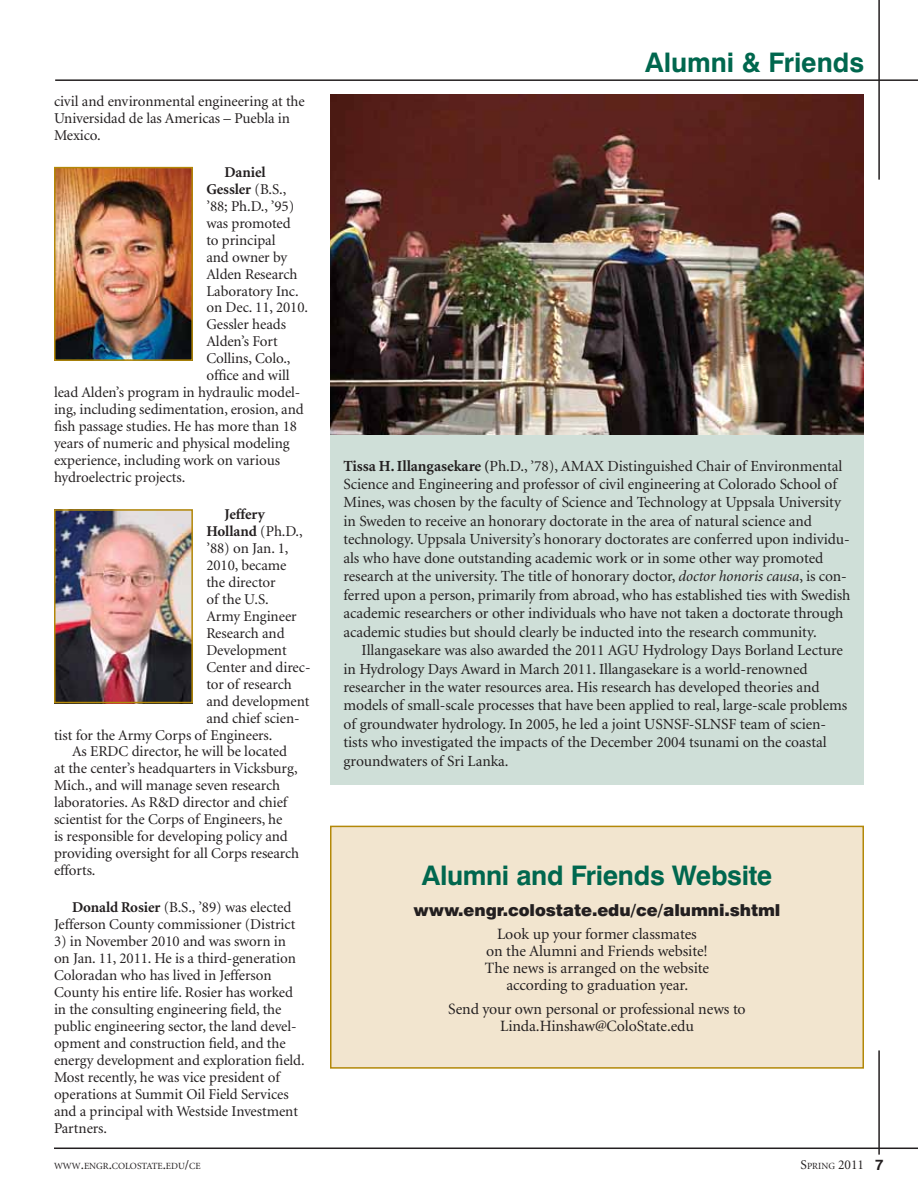
<style>
.page{position:relative;width:918px;height:1188px;background:#fff}
.page>*{position:absolute;margin:0;border:0;box-sizing:border-box;transform-origin:0 0}
.t1{font:700 27px "Swiss 721 BT";letter-spacing:-.01em;color:#00674e}
.t2{font:900 16.5px "Swiss 721 BT";letter-spacing:-.005em;color:#231f20}
.t3{font:15.75px/17px "Minion";letter-spacing:-.005em;color:#231f20;text-align:center}
.t4{font:15.45px/18.5px "Minion";letter-spacing:-.005em;color:#231f20}
.t5{font:15px/17px "Minion";letter-spacing:-.005em;color:#231f20}
.t6{font:700 15px "Minion";letter-spacing:-.005em;color:#231f20}
.t7{font:13.5px "Minion";color:#231f20}
.t8{font:9.45px "Minion";color:#231f20}
.s1{font-weight:400}
.s2{font-weight:700}
.s3{font-size:15px}
.s4{font-style:italic}
.s5{font-size:13.5px}
.s6{font-size:9.45px}
.s7{font-family:"Swiss 721 BT";font-weight:700;font-size:15px}
</style>
<div class="page">
<div style="left:330px;top:94px;width:534px;height:691px;background:#cfdfd8"></div>
<img style="left:57px;top:170px;width:133px;height:188px">
<div style="left:54px;top:167px;width:139px;height:194px;border:2px solid #b38808"></div>
<img style="left:57px;top:512px;width:133px;height:188px">
<div style="left:54px;top:509px;width:139px;height:194px;border:2px solid #b38808"></div>
<img style="left:330px;top:94px;width:534px;height:340px">
<div style="left:331px;top:826px;width:532px;height:242px;background:#f2e5cf"></div>
<div style="left:330px;top:826px;width:534px;height:243px;border:2px solid #b38808"></div>
<hr style="left:878px;top:1050px;width:2px;height:105px;background:#231f20">
<hr style="left:54px;top:1148px;width:864px;height:1px;background:#231f20">
<hr style="left:878px;top:0;width:2px;height:180px;background:#231f20">
<hr style="left:55px;top:79px;width:863px;height:2px;background:#231f20">
<p class="t5" style="left:54px;top:93px;width:252px">civil and environmental engineering at the<br>Universidad de las Americas – Puebla in<br>Mexico.</p>
<p class="t6" style="left:224px;top:164px;width:43px">Daniel</p>
<p class="t6" style="left:206px;top:181px;width:81px">Gessler <span class="s1">(B.S.,</span></p>
<p class="t5" style="left:206px;top:198px;width:89px">’88; Ph.D., ’95)</p>
<p class="t5" style="left:206px;top:215px;width:86px">was promoted</p>
<p class="t5" style="left:206px;top:232px;width:71px">to principal</p>
<p class="t5" style="left:206px;top:249px;width:82px">and owner by</p>
<p class="t5" style="left:206px;top:266px;width:93px">Alden Research</p>
<p class="t5" style="left:206px;top:283px;width:94px">Laboratory Inc.</p>
<p class="t5" style="left:206px;top:300px;width:103px">on Dec. 11, 2010.</p>
<p class="t5" style="left:206px;top:317px;width:81px">Gessler heads</p>
<p class="t5" style="left:206px;top:334px;width:73px">Alden’s Fort</p>
<p class="t5" style="left:206px;top:351px;width:86px">Collins, Colo.,</p>
<p class="t5" style="left:206px;top:368px;width:85px">office and will</p>
<p class="t5" style="left:54px;top:385px;width:248px">lead Alden’s program in hydraulic model-</p>
<p class="t5" style="left:54px;top:401px;width:251px">ing, including sedimentation, erosion, and</p>
<p class="t5" style="left:54px;top:418px;width:245px">fish passage studies. He has more than 18</p>
<p class="t5" style="left:54px;top:435px;width:237px">years of numeric and physical modeling</p>
<p class="t5" style="left:54px;top:452px;width:228px">experience, including work on various</p>
<p class="t5" style="left:54px;top:469px;width:133px">hydroelectric projects.</p>
<p class="t6" style="left:224px;top:507px;width:42px">Jeffery</p>
<p class="t6" style="left:206px;top:524px;width:98px">Holland <span class="s1">(Ph.D.,</span></p>
<p class="t5" style="left:206px;top:540px;width:84px">’88) on Jan. 1,</p>
<p class="t5" style="left:206px;top:557px;width:82px">2010, became</p>
<p class="t5" style="left:206px;top:574px;width:71px">the director</p>
<p class="t5" style="left:206px;top:591px;width:64px">of the U.S.</p>
<p class="t5" style="left:206px;top:608px;width:92px">Army Engineer</p>
<p class="t5" style="left:206px;top:625px;width:80px">Research and</p>
<p class="t5" style="left:206px;top:642px;width:82px">Development</p>
<p class="t5" style="left:206px;top:659px;width:106px">Center and direc-</p>
<p class="t5" style="left:206px;top:676px;width:87px">tor of research</p>
<p class="t5" style="left:206px;top:693px;width:105px">and development</p>
<p class="t5" style="left:206px;top:710px;width:95px">and chief scien-</p>
<p class="t5" style="left:54px;top:727px;width:220px">tist for the Army Corps of Engineers.</p>
<p class="t5" style="left:72px;top:744px;width:216px">As ERDC director, he will be located</p>
<p class="t5" style="left:54px;top:761px;width:245px">at the center’s headquarters in Vicksburg,</p>
<p class="t5" style="left:54px;top:778px;width:228px">Mich., and will manage seven research</p>
<p class="t5" style="left:54px;top:795px;width:235px">laboratories. As R&amp;D director and chief</p>
<p class="t5" style="left:54px;top:812px;width:230px">scientist for the Corps of Engineers, he</p>
<p class="t5" style="left:54px;top:829px;width:235px">is responsible for developing policy and</p>
<p class="t5" style="left:54px;top:845px;width:247px">providing oversight for all Corps research</p>
<p class="t5" style="left:54px;top:862px;width:43px">efforts.</p>
<p class="t5" style="left:54px;top:900px;width:243px;text-align:right"><span class="s2">Donald Rosier</span> (B.S., ’89) was elected<br>Jefferson County commissioner (District</p>
<p class="t5" style="left:54px;top:934px;width:252px">3) in November 2010 and was sworn in on Jan. 11, 2011. He is a third-generation Coloradan who has lived in Jefferson County his entire life. Rosier has worked in the consulting engineering field, the public engineering sector, the land devel&shy;opment and construction field, and the energy development and exploration field.<br>Most recently, he was vice president of operations at Summit Oil Field Services and a principal with Westside Investment Partners.</p>
<h1 class="t1" style="left:645px;top:46px;width:220px">Alumni &amp; Friends</h1>
<p class="t4" style="left:343px;top:457px;width:508px"><span class="s2">Tissa H. Illangasekare (</span>Ph.D., <span class="s3">’</span>78), AMAX Distinguished Chair of Environmental Science and Engineering and professor of civil engineering at Colorado School of Mines, was chosen by the faculty of Science and Technology at Uppsala University in Sweden to receive an honorary doctorate in the area of natural science and technology. Uppsala University’s honorary doctorates are conferred upon individu&shy;als who have done outstanding academic work or in some other way promoted research at the university. The title of honorary doctor, <span class="s4">doctor honoris causa</span>, is con&shy;ferred upon a person, primarily from abroad, who has established ties with Swedish academic researchers or other individuals who have not taken a doctorate through academic studies but should clearly be inducted into the research community.</p>
<p class="t4" style="left:343px;top:641px;width:505px;text-indent:18px">Illangasekare was also awarded the 2011 AGU Hydrology Days Borland Lecture in Hydrology Days Award in March 2011. Illangasekare is a world-renowned researcher in the water resources area. His research has developed theories and models of small-scale processes that have been applied to real, large-scale problems of groundwater hydrology. In 2005, he led a joint USNSF-SLNSF team of scien&shy;tists who investigated the impacts of the December 2004 tsunami on the coastal groundwaters of Sri Lanka.</p>
<h1 class="t1" style="left:422px;top:859px;width:352px">Alumni and Friends Website</h1>
<p class="t2" style="left:413px;top:900px;width:369px">www.engr.colostate.edu/ce/alumni.shtml</p>
<p class="t3" style="left:485px;top:926px;width:226px">Look up your former classmates<br>on the Alumni and Friends website!<br>The news is arranged on the website according to graduation year.</p>
<p class="t3" style="left:448px;top:1001px;width:299px">Send your own personal or professional news to<br>Linda.Hinshaw@ColoState.edu</p>
<p class="t8" style="left:54px;top:1161px;width:148px">WWW<span class="s5">.</span>ENGR<span class="s5">.</span>COLOSTATE<span class="s5">.</span>EDU<span class="s5">/</span>CE</p>
<p class="t7" style="left:801px;top:1158px;width:85px">S<span class="s6">PRING</span> 2011 <span class="s7">7</span></p>
</div>
